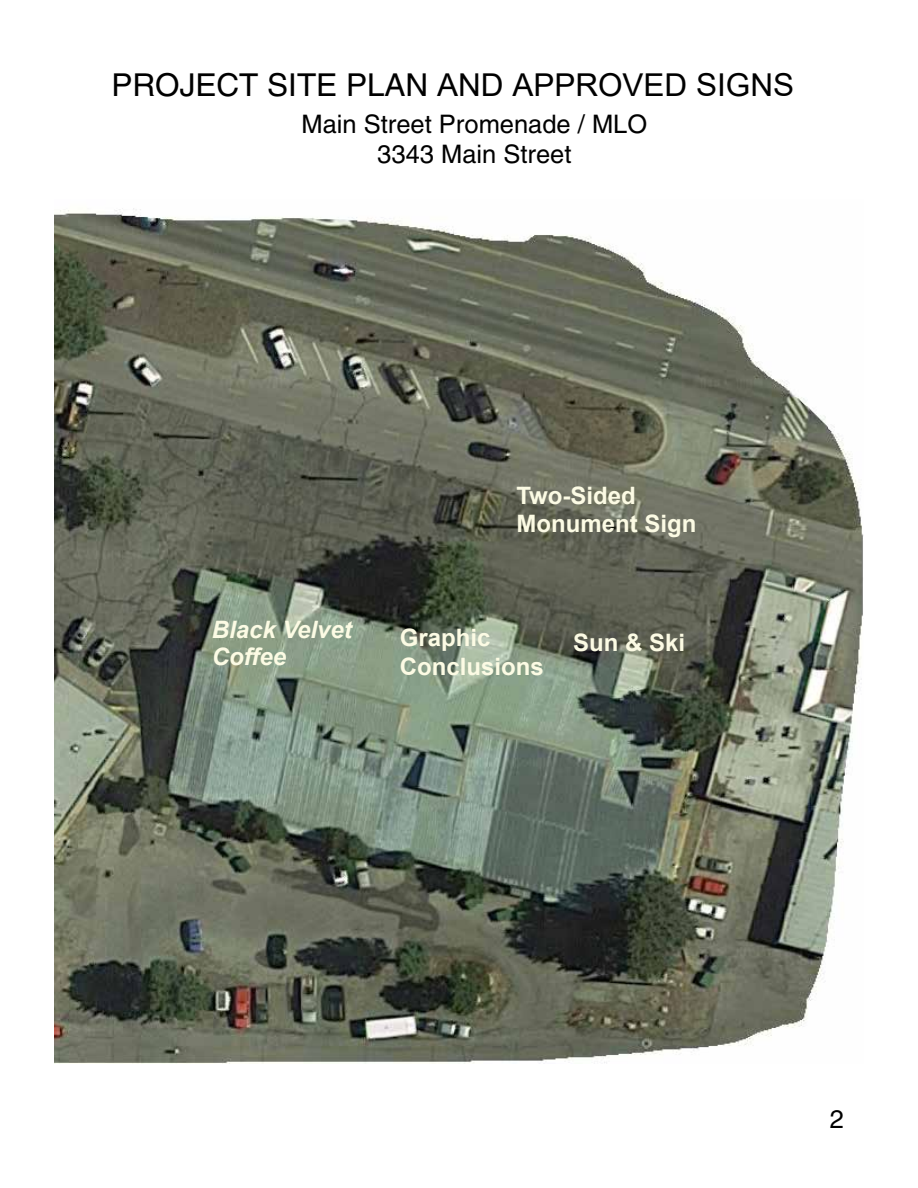
<style>
.page{position:relative;width:918px;height:1188px;background:#fff}
.page>*{position:absolute;margin:0;border:0;box-sizing:border-box;transform-origin:0 0}
.t1{font:31.5px "Arial";color:#000}
.t2{font:25.5px/30.3px "Helvetica";color:#000;text-align:center}
.t3{font:700 24px/27.9px "Arial";color:#fcfbe4}
.t4{font:italic 700 24px/27px "Arial";color:#fcfbe4}
.s1{font-family:"Helvetica"}
</style>
<div class="page">
<img style="left:54px;top:208px;width:810px;height:856px">
<h1 class="t1" style="left:112px;top:63px;width:684px"><span class="s1">PROJECT SITE PLAN</span> AND APPROVED SIGNS</h1>
<p class="t2" style="left:302px;top:109px;width:347px">Main Street Promenade / MLO<br>3343 Main Street</p>
<p class="t4" style="left:212px;top:617px;width:142px">Black Velvet<br>Coffee</p>
<p class="t3" style="left:516px;top:482px;width:181px">Two-Sided<br>Monument Sign</p>
<p class="t3" style="left:400px;top:624px;width:92px">Graphic</p>
<p class="t3" style="left:573px;top:629px;width:114px">Sun &amp; Ski</p>
<p class="t3" style="left:400px;top:653px;width:146px">Conclusions</p>
<p class="t2" style="left:830px;top:1104px;width:16px">2</p>
</div>
